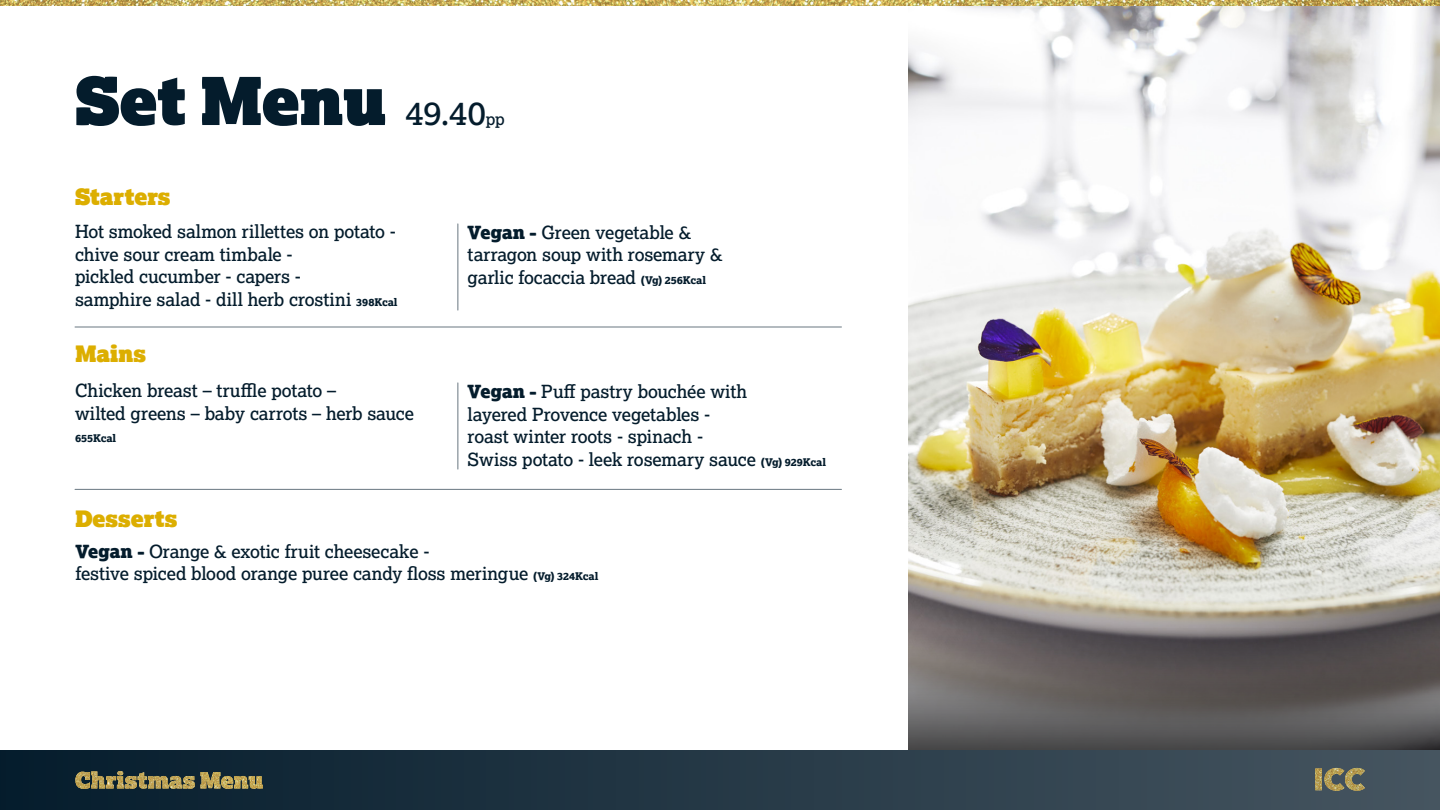
<style>
.page{position:relative;width:1440px;height:810px;background:#fff}
.page>*{position:absolute;margin:0;border:0;box-sizing:border-box;transform-origin:0 0}
.Body_Copy{font:66px "Lexia Advertising";letter-spacing:-.005em;color:#041c2c}
.Body_Copy-2{font:22.5px "Lexia Advertising";color:#dcae00}
.Body_Copy-3{font:500 18px/22.5px "Lexia";letter-spacing:-.005em;color:#041c2c}
.Body_Copy-4{font:800 10.5px "Lexia";letter-spacing:-.015em;color:#041c2c}
.s1{font-family:"Lexia";font-weight:500;font-size:33px}
.s2{font-family:"Lexia";font-weight:500;font-size:16.5px}
.s3{font-weight:800;font-size:10.5px}
.s4{font-weight:900}
</style>
<div class="page">
<img style="left:908px;top:6px;width:532px;height:621px">
<svg style="left:908px;top:627px;width:532px;height:123px;background:#5d595a"></svg>
<div style="left:0;top:750px;width:1440px;height:60px;background:linear-gradient(to right,#041c2c,#465560)"></div>
<svg style="left:220px;top:771px;width:43px;height:18px"></svg>
<img style="left:75px;top:771px;width:145px;height:18px">
<img style="left:0;top:0;width:1440px;height:6px">
<hr style="left:75px;top:327px;width:767px;height:1px;background:#687781">
<hr style="left:75px;top:489px;width:767px;height:1px;background:#687781">
<hr style="left:458px;top:224px;width:1px;height:86px;background:#687781">
<hr style="left:458px;top:383px;width:1px;height:86px;background:#687781">
<img style="left:1315px;top:768px;width:50px;height:27px">
<p class="Body_Copy" style="left:75px;top:58px;width:431px">Set Menu <span class="s1">49.40</span><span class="s2">pp</span></p>
<p class="Body_Copy-2" style="left:75px;top:182px;width:97px">Starters</p>
<p class="Body_Copy-3" style="left:75px;top:220px;width:324px">Hot smoked salmon rillettes on potato - chive sour cream timbale -<br>pickled cucumber - capers -<br>samphire salad - dill herb crostini <span class="s3">398Kcal</span></p>
<p class="Body_Copy-2" style="left:75px;top:339px;width:72px">Mains</p>
<p class="Body_Copy-3" style="left:75px;top:379px;width:341px">Chicken breast – truffle potato –<br>wilted greens – baby carrots – herb sauce</p>
<p class="Body_Copy-4" style="left:75px;top:432px;width:43px">655Kcal</p>
<p class="Body_Copy-2" style="left:75px;top:505px;width:104px">Desserts</p>
<p class="Body_Copy-3" style="left:468px;top:220px;width:256px"><span class="s4">Vegan -</span> Green vegetable &amp; tarragon soup with rosemary &amp; garlic focaccia bread <span class="s3">(Vg) 256Kcal</span></p>
<p class="Body_Copy-3" style="left:468px;top:380px;width:360px"><span class="s4">Vegan -</span> Puff pastry bouchée with<br>layered Provence vegetables -<br>roast winter roots - spinach -<br>Swiss potato - leek rosemary sauce <span class="s3">(Vg) 929Kcal</span></p>
<p class="Body_Copy-3" style="left:75px;top:540px;width:525px"><span class="s4">Vegan -</span> Orange &amp; exotic fruit cheesecake -<br>festive spiced blood orange puree candy floss meringue <span class="s3">(Vg) 324Kcal</span></p>
</div>
